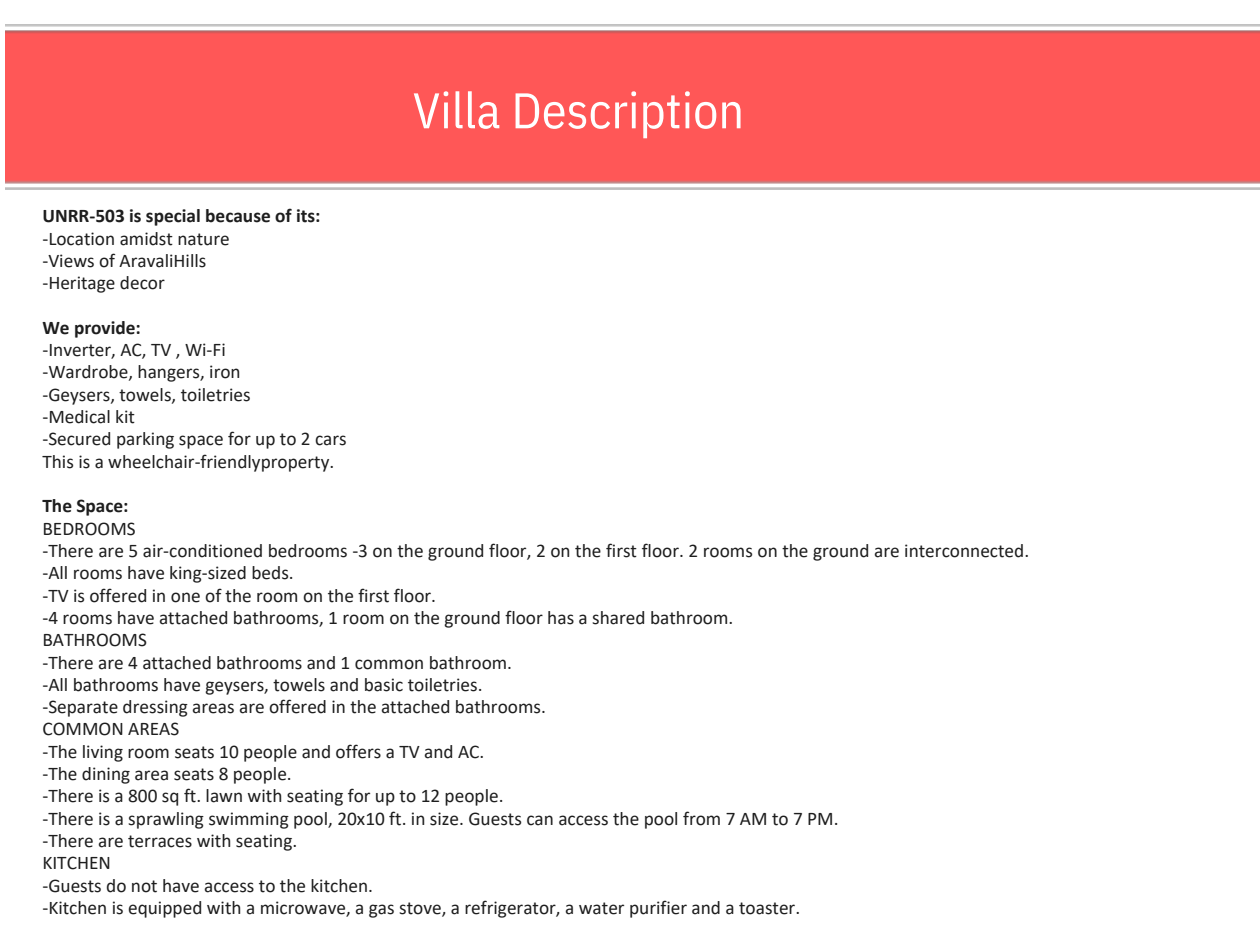
<style>
.page{position:relative;width:1260px;height:945px;background:#fff}
.page>*{position:absolute;margin:0;border:0;box-sizing:border-box;transform-origin:0 0}
.t1{font:50.05px "IBM Plex Sans Cond";color:#fff}
.t2{font:19.43px "Calibri";color:#1e1e1e}
.t3{font:19.25px/22.4px "Calibri";color:#1e1e1e}
.t4{font:700 19.25px "Calibri";color:#1e1e1e}
</style>
<div class="page">
<img style="left:5px;top:24px;width:1255px;height:166px">
<p class="t1" style="left:413px;top:77px;width:333px">Villa Description</p>
<p class="t4" style="left:42px;top:208px;width:280px">UNRR-503 is special because of its:</p>
<p class="t3" style="left:42px;top:229px;width:189px">-Location amidst nature</p>
<h1 class="t3" style="left:42px;top:251px;width:166px">-Views of AravaliHills</h1>
<p class="t3" style="left:42px;top:273px;width:124px">-Heritage decor</p>
<p class="t4" style="left:42px;top:319px;width:100px">We provide:</p>
<h2 class="t3" style="left:42px;top:340px;width:185px">-Inverter, AC, TV , Wi-Fi</h2>
<p class="t3" style="left:42px;top:362px;width:200px">-Wardrobe, hangers, iron</p>
<p class="t3" style="left:42px;top:385px;width:210px">-Geysers, towels, toiletries</p>
<p class="t3" style="left:42px;top:407px;width:94px">-Medical kit</p>
<p class="t3" style="left:42px;top:429px;width:306px">-Secured parking space for up to 2 cars</p>
<p class="t3" style="left:42px;top:452px;width:293px">This is a wheelchair-friendlyproperty.</p>
<p class="t4" style="left:42px;top:498px;width:88px">The Space:</p>
<p class="t3" style="left:42px;top:519px;width:95px">BEDROOMS</p>
<p class="t3" style="left:42px;top:541px;width:988px">-There are 5 air-conditioned bedrooms -3 on the ground floor, 2 on the first floor. 2 rooms on the ground are interconnected. -All rooms have king-sized beds.</p>
<p class="t3" style="left:42px;top:586px;width:395px">-TV is offered in one of the room on the first floor.</p>
<p class="t3" style="left:42px;top:608px;width:693px">-4 rooms have attached bathrooms, 1 room on the ground floor has a shared bathroom.</p>
<p class="t3" style="left:42px;top:630px;width:106px">BATHROOMS</p>
<p class="t3" style="left:42px;top:653px;width:471px">-There are 4 attached bathrooms and 1 common bathroom.</p>
<p class="t3" style="left:42px;top:675px;width:442px">-All bathrooms have geysers, towels and basic toiletries.</p>
<p class="t3" style="left:42px;top:697px;width:505px">-Separate dressing areas are offered in the attached bathrooms.</p>
<p class="t3" style="left:42px;top:719px;width:138px">COMMON AREAS</p>
<p class="t3" style="left:42px;top:742px;width:444px">-The living room seats 10 people and offers a TV and AC.</p>
<p class="t3" style="left:42px;top:764px;width:251px">-The dining area seats 8 people.</p>
<p class="t3" style="left:42px;top:786px;width:463px">-There is a 800 sq ft. lawn with seating for up to 12 people.</p>
<p class="t2" style="left:42px;top:810px;width:798px">-There is a sprawling swimming pool, 20x10 ft. in size. Guests can access the pool from 7 AM to 7 PM.</p>
<p class="t3" style="left:42px;top:831px;width:256px">-There are terraces with seating.</p>
<p class="t3" style="left:42px;top:853px;width:70px">KITCHEN</p>
<p class="t3" style="left:42px;top:876px;width:332px">-Guests do not have access to the kitchen.</p>
<p class="t3" style="left:42px;top:898px;width:759px">-Kitchen is equipped with a microwave, a gas stove, a refrigerator, a water purifier and a toaster.</p>
</div>
